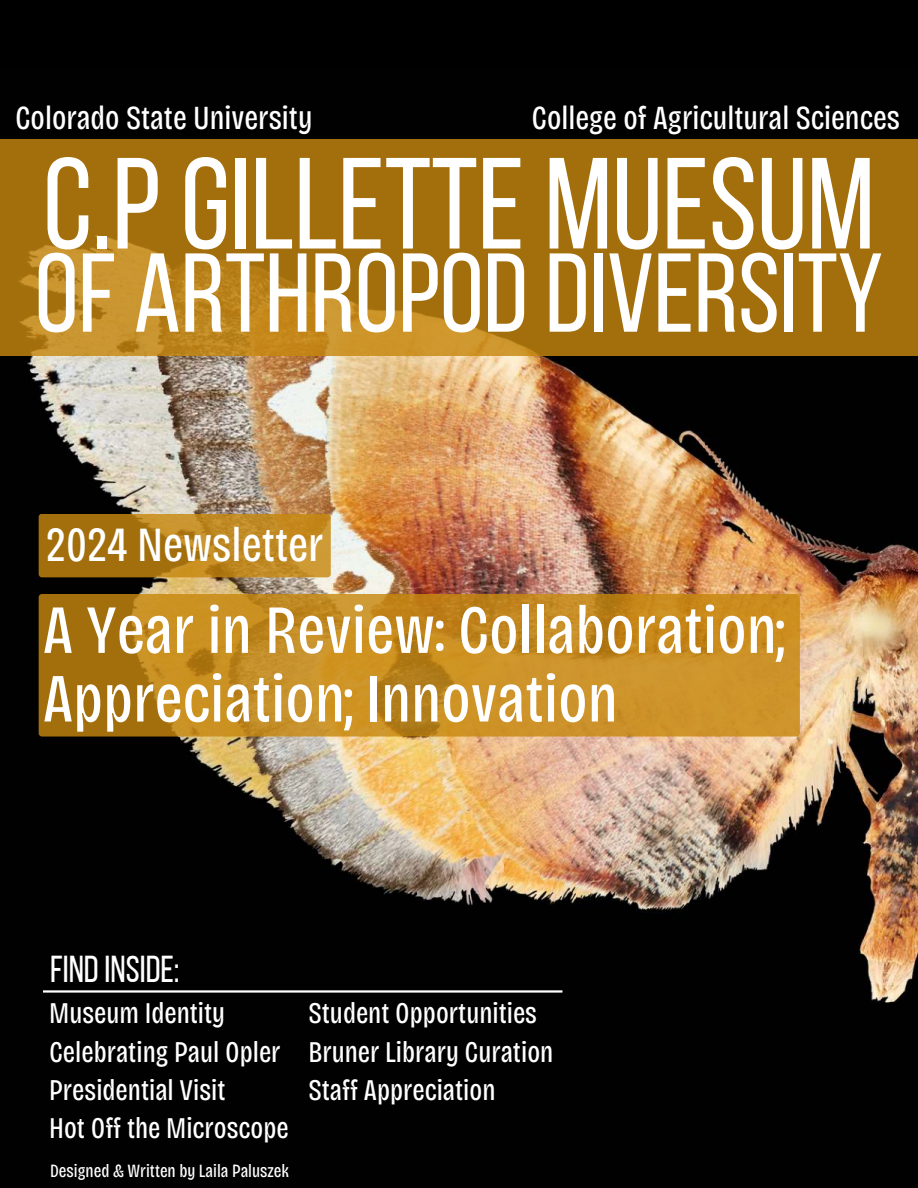
<style>
.page{position:relative;width:918px;height:1188px;background:#000}
.page>*{position:absolute;margin:0;border:0;box-sizing:border-box;transform-origin:0 0}
.t1{font:129.45px "Bebas Neue";color:#fff}
.t2{font:111.9px "Bebas Neue";color:#fff}
.t3{font:68.85px/68.6px "Bricolage Grotesque Condensed";color:#fff}
.t4{font:48.9px "Bricolage Grotesque Condensed";color:#fff}
.t5{font:37.5px "Bebas Neue";color:#fff}
.t6{font:33.6px "Bricolage Grotesque Condensed";color:#fff}
.t7{font:30px/38.2px "Bricolage Grotesque Condensed";color:#fff}
.t8{font:18.6px "Bricolage Grotesque Condensed";color:#fff}
</style>
<div class="page">
<img style="left:0;top:355px;width:918px;height:648px">
<svg style="left:39px;top:514px;width:292px;height:63px;background:#b47f19"></svg>
<svg style="left:0;top:139px;width:918px;height:216px;background:#a87410"></svg>
<svg style="left:39px;top:594px;width:761px;height:143px;background:#c28920"></svg>
<hr style="left:43px;top:990px;width:519px;height:3px;background:#fff">
<h1 class="t6" style="left:15px;top:93px;width:299px">Colorado State University</h1>
<h1 class="t6" style="left:532px;top:93px;width:370px">College of Agricultural Sciences</h1>
<h1 class="t1" style="left:43px;top:134px;width:833px">C.P GILLETTE MUESUM</h1>
<h1 class="t2" style="left:35px;top:232px;width:850px">OF ARTHROPOD DIVERSITY</h1>
<p class="t4" style="left:46px;top:509px;width:279px">2024 Newsletter</p>
<h2 class="t3" style="left:43px;top:592px;width:743px">A Year in Review: Collaboration;<br>Appreciation; Innovation</h2>
<p class="t5" style="left:50px;top:949px;width:131px">FIND INSIDE:</p>
<p class="t7" style="left:49px;top:993px;width:241px">Museum Identity<br>Celebrating Paul Opler<br>Presidential Visit<br>Hot Off the Microscope</p>
<p class="t7" style="left:308px;top:993px;width:246px">Student Opportunities<br>Bruner Library Curation<br>Staff Appreciation</p>
<p class="t8" style="left:50px;top:1157px;width:241px">Designed &amp; Written by Laila Paluszek</p>
</div>
